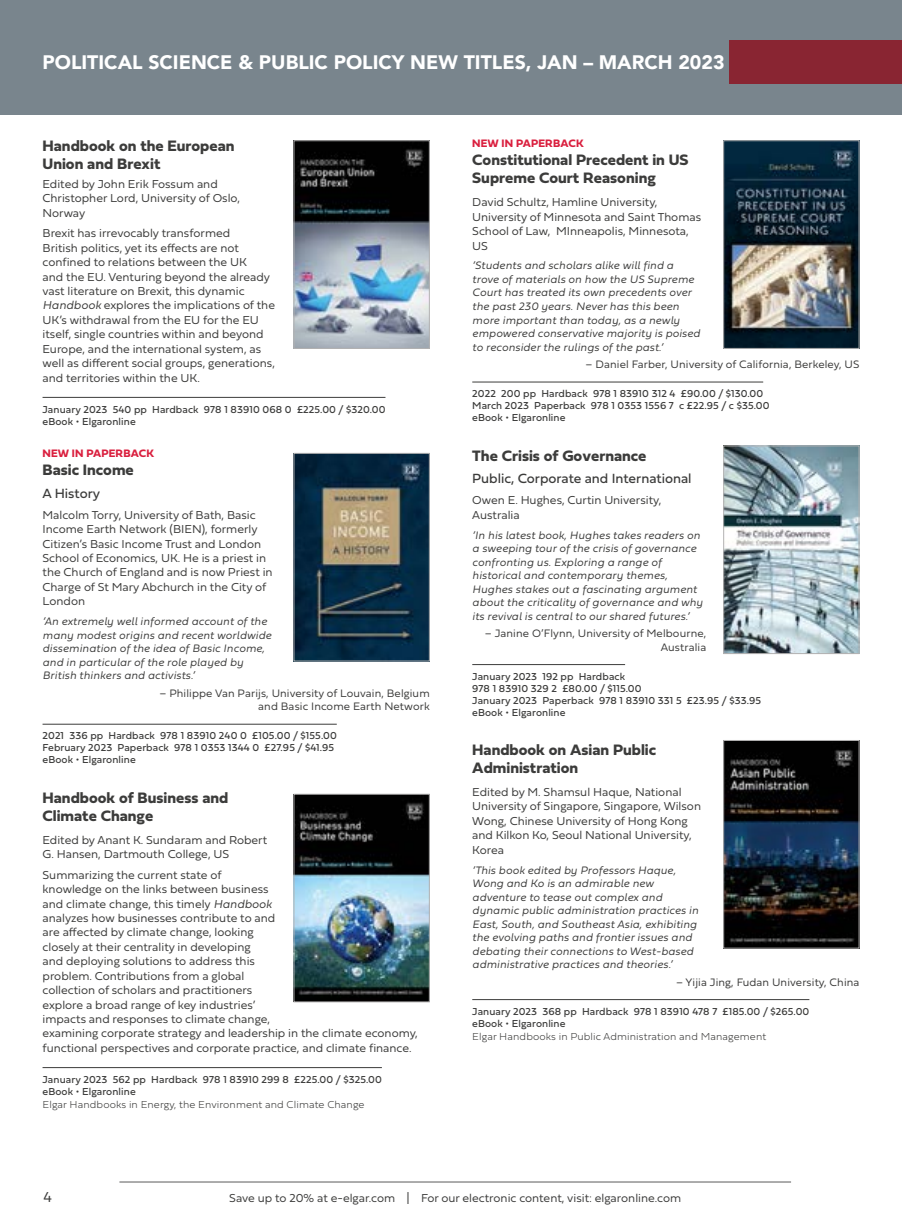
<style>
.page{position:relative;width:902px;height:1225px;background:#fff}
.page>*{position:absolute;margin:0;border:0;box-sizing:border-box;transform-origin:0 0}
.t1{font:900 19.5px "Avenir";color:#fff}
.t2{font:700 15.75px/18px "Fieldwork Hum";color:#3c3c3b}
.t3{font:15px "Fieldwork Hum Light";color:#3c3c3b}
.t4{font:13.8px "Fieldwork Hum";color:#3c3c3b}
.t5{font:12px/14.4px "Fieldwork Hum Light";color:#3c3c3b}
.t6{font:italic 300 11.25px/13.5px "Fieldwork";letter-spacing:.01em;color:#3c3c3b}
.t7{font:11.25px/13.5px "Fieldwork Hum Light";letter-spacing:.01em;color:#3c3c3b;text-align:right}
.t8{font:700 11.25px "Fieldwork Hum";letter-spacing:.01em;color:#da203f}
.t9{font:10.5px/12px "Fieldwork Hum";letter-spacing:.01em;color:#3c3c3b}
.t10{font:100 10.5px "Fieldwork Hum";letter-spacing:.01em;color:#3c3c3b}
.s1{font-family:"Fieldwork";font-weight:300;font-style:italic}
.s2{font-size:18px}
</style>
<div class="page">
<hr style="left:119px;top:1181px;width:672px;height:1px;background:#3c3c3b">
<div style="left:0;top:0;width:901px;height:115px;background:#79858d"></div>
<hr style="left:43px;top:397px;width:342px;height:1px;background:#3c3c3b">
<hr style="left:43px;top:724px;width:294px;height:1px;background:#3c3c3b">
<hr style="left:43px;top:1067px;width:339px;height:1px;background:#3c3c3b">
<hr style="left:472px;top:382px;width:291px;height:1px;background:#3c3c3b">
<hr style="left:472px;top:664px;width:153px;height:1px;background:#3c3c3b">
<hr style="left:472px;top:999px;width:337px;height:1px;background:#3c3c3b">
<img style="left:295px;top:142px;width:132px;height:205px">
<div style="left:293px;top:140px;width:136px;height:209px;border:1px solid #b3b2b2"></div>
<img style="left:725px;top:142px;width:132px;height:205px">
<div style="left:723px;top:140px;width:136px;height:209px;border:1px solid #b3b2b2"></div>
<img style="left:295px;top:455px;width:132px;height:204px">
<img style="left:295px;top:796px;width:132px;height:204px">
<div style="left:293px;top:794px;width:136px;height:208px;border:1px solid #b3b2b2"></div>
<img style="left:725px;top:447px;width:132px;height:205px">
<div style="left:723px;top:445px;width:136px;height:209px;border:1px solid #b3b2b2"></div>
<img style="left:725px;top:742px;width:132px;height:204px">
<div style="left:723px;top:740px;width:136px;height:208px;border:1px solid #b3b2b2"></div>
<div style="left:729px;top:40px;width:172px;height:43px;background:#892532"></div>
<h1 class="t1" style="left:43px;top:45px;width:683px">POLITICAL SCIENCE &amp; PUBLIC POLICY NEW TITLES, JAN – MARCH 2023</h1>
<h2 class="t2" style="left:43px;top:136px;width:193px">Handbook on the European<br>Union and Brexit</h2>
<p class="t5" style="left:43px;top:176px;width:199px">Edited by John Erik Fossum and<br>Christopher Lord, University of Oslo,<br>Norway</p>
<p class="t5" style="left:43px;top:226px;width:234px">Brexit has irrevocably transformed<br>British politics, yet its effects are not confined to relations between the UK<br>and the EU. Venturing beyond the already vast literature on Brexit, this dynamic <span class="s1">Handbook</span> explores the implications of the UK’s withdrawal from the EU for the EU itself, single countries within and beyond Europe, and the international system, as well as different social groups, generations, and territories within the UK.</p>
<p class="t9" style="left:43px;top:403px;width:344px">January 2023 540 pp Hardback 978 1 83910 068 0 £225.00 / $320.00 eBook • Elgaronline</p>
<p class="t8" style="left:43px;top:444px;width:113px">NEW IN PAPERBACK</p>
<h2 class="t2" style="left:43px;top:460px;width:93px">Basic Income</h2>
<p class="t4" style="left:43px;top:482px;width:59px">A History</p>
<p class="t5" style="left:43px;top:507px;width:231px">Malcolm Torry, University of Bath, Basic Income Earth Network (BIEN), formerly Citizen’s Basic Income Trust and London School of Economics, UK. He is a priest in the Church of England and is now Priest in Charge of St Mary Abchurch in the City of London</p>
<p class="t6" style="left:43px;top:614px;width:230px">‘An extremely well informed account of the many modest origins and recent worldwide dissemination of the idea of Basic Income, and in particular of the role played by British thinkers and activists.’</p>
<p class="t7" style="left:159px;top:686px;width:272px">– Philippe Van Parijs, University of Louvain, Belgium and Basic Income Earth Network</p>
<p class="t9" style="left:43px;top:729px;width:296px">2021 336 pp Hardback 978 1 83910 240 0 £105.00 / $155.00<br>February 2023 Paperback 978 1 0353 1344 0 £27.95 / $41.95 eBook • Elgaronline</p>
<h2 class="t2" style="left:43px;top:788px;width:187px">Handbook of Business and<br>Climate Change</h2>
<p class="t5" style="left:43px;top:832px;width:226px">Edited by Anant K. Sundaram and Robert<br>G. Hansen, Dartmouth College, US</p>
<p class="t5" style="left:43px;top:867px;width:377px">Summarizing the current state of<br>knowledge on the links between business<br>and climate change, this timely <span class="s1">Handbook<br></span>analyzes how businesses contribute to and<br>are affected by climate change, looking<br>closely at their centrality in developing<br>and deploying solutions to address this<br>problem. Contributions from a global<br>collection of scholars and practitioners<br>explore a broad range of key industries’<br>impacts and responses to climate change,<br>examining corporate strategy and leadership in the climate economy, functional perspectives and corporate practice, and climate finance.</p>
<p class="t9" style="left:43px;top:1073px;width:341px">January 2023 562 pp Hardback 978 1 83910 299 8 £225.00 / $325.00 eBook • Elgaronline</p>
<p class="t10" style="left:43px;top:1096px;width:323px">Elgar Handbooks in Energy, the Environment and Climate Change</p>
<p class="t8" style="left:472px;top:135px;width:113px">NEW IN PAPERBACK</p>
<h2 class="t2" style="left:472px;top:151px;width:218px">Constitutional Precedent in US<br>Supreme Court Reasoning</h2>
<p class="t5" style="left:472px;top:195px;width:230px">David Schultz, Hamline University,<br>University of Minnesota and Saint Thomas<br>School of Law, MInneapolis, Minnesota,<br>US</p>
<p class="t6" style="left:472px;top:258px;width:229px">‘Students and scholars alike will find a trove of materials on how the US Supreme Court has treated its own precedents over the past 230 years. Never has this been more important than today, as a newly empowered conservative majority is poised to reconsider the rulings of the past.’</p>
<p class="t7" style="left:585px;top:357px;width:275px">– Daniel Farber, University of California, Berkeley, US</p>
<p class="t9" style="left:472px;top:387px;width:299px">2022 200 pp Hardback 978 1 83910 312 4 £90.00 / $130.00<br>March 2023 Paperback 978 1 0353 1556 7 c £22.95 / c $35.00 eBook • Elgaronline</p>
<h2 class="t2" style="left:472px;top:446px;width:176px">The Crisis of Governance</h2>
<p class="t4" style="left:472px;top:468px;width:221px">Public, Corporate and International</p>
<p class="t5" style="left:472px;top:492px;width:190px">Owen E. Hughes, Curtin University,<br>Australia</p>
<p class="t6" style="left:472px;top:527px;width:232px">‘In his latest book, Hughes takes readers on a sweeping tour of the crisis of governance confronting us. Exploring a range of historical and contemporary themes, Hughes stakes out a fascinating argument about the criticality of governance and why its revival is central to our shared futures.’</p>
<p class="t7" style="left:484px;top:626px;width:223px">– Janine O’Flynn, University of Melbourne,<br>Australia</p>
<p class="t9" style="left:472px;top:670px;width:290px">January 2023 192 pp Hardback<br>978 1 83910 329 2 £80.00 / $115.00<br>January 2023 Paperback 978 1 83910 331 5 £23.95 / $33.95 eBook • Elgaronline</p>
<h2 class="t2" style="left:472px;top:740px;width:185px">Handbook on Asian Public<br>Administration</h2>
<p class="t5" style="left:472px;top:784px;width:230px">Edited by M. Shamsul Haque, National University of Singapore, Singapore, Wilson Wong, Chinese University of Hong Kong and Kilkon Ko, Seoul National University, Korea</p>
<p class="t6" style="left:472px;top:862px;width:228px">‘This book edited by Professors Haque, Wong and Ko is an admirable new adventure to tease out complex and dynamic public administration practices in East, South, and Southeast Asia, exhibiting the evolving paths and frontier issues and debating their connections to West-based administrative practices and theories.’</p>
<p class="t7" style="left:676px;top:974px;width:185px">– Yijia Jing, Fudan University, China</p>
<p class="t9" style="left:472px;top:1005px;width:338px">January 2023 368 pp Hardback 978 1 83910 478 7 £185.00 / $265.00 eBook • Elgaronline</p>
<p class="t10" style="left:472px;top:1028px;width:295px">Elgar Handbooks in Public Administration and Management</p>
<p class="t3" style="left:44px;top:1184px;width:10px">4</p>
<p class="t5" style="left:229px;top:1190px;width:453px">Save up to 20% at e-elgar.com <span class="s2">I</span> For our electronic content, visit: elgaronline.com</p>
</div>
